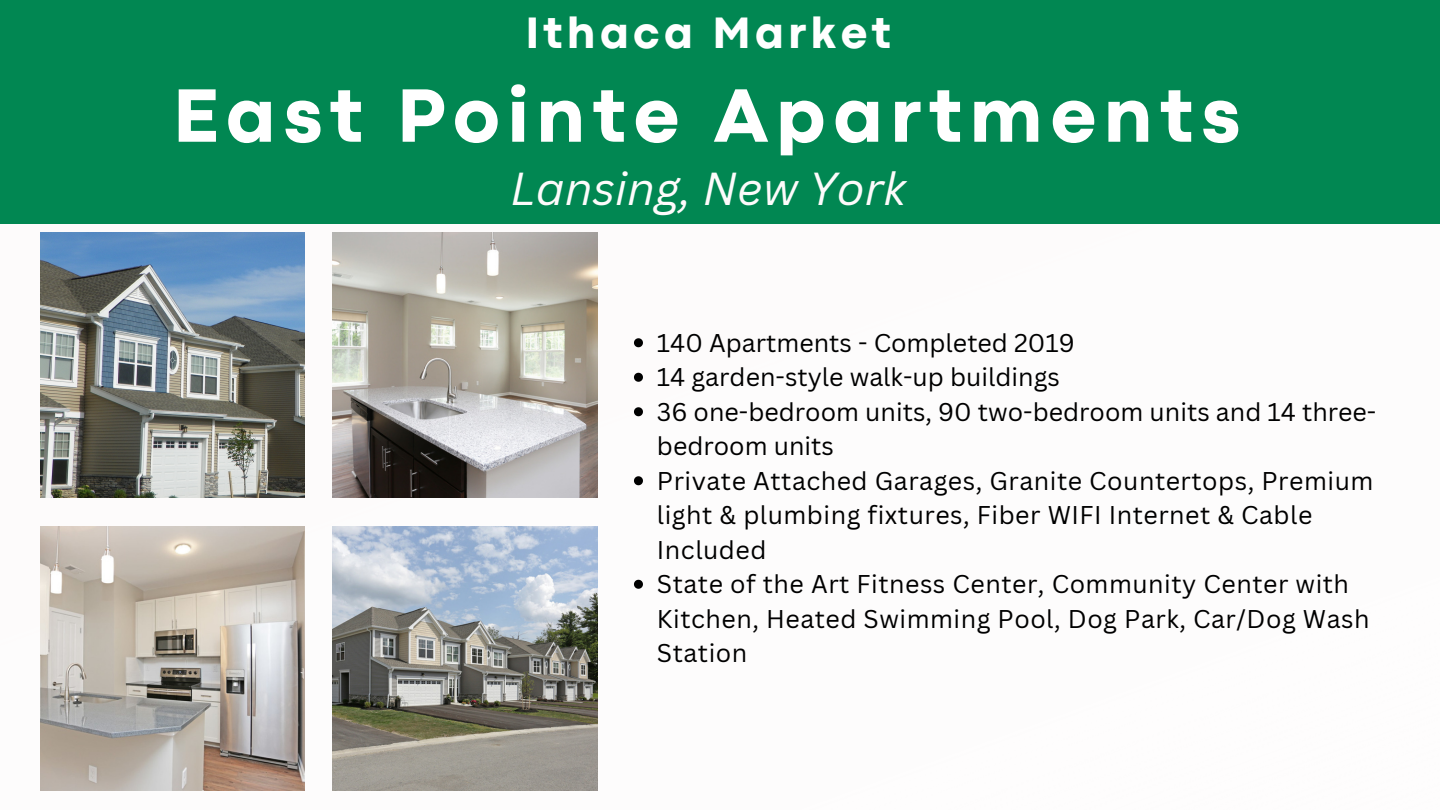
<style>
.page{position:relative;width:1440px;height:810px;background:#fff}
.page>*{position:absolute;margin:0;border:0;box-sizing:border-box;transform-origin:0 0}
.t1{font:800 78.9px "Codec Pro";letter-spacing:.1em;color:#fff}
.t2{font:800 45.9px "Codec Pro";letter-spacing:.1em;color:#fff}
.t3{font:italic 45px "Canva Sans";color:#fdfbfb}
.t4{font:25px/34.5px "Canva Sans";letter-spacing:.02em;color:#000}
.t5{font:25px/34.5px "Canva Sans";color:#000}
</style>
<div class="page">
<div style="left:0;top:0;width:1440px;height:224px;background:#018752"></div>
<img style="left:40px;top:233px;width:265px;height:264px">
<img style="left:333px;top:526px;width:264px;height:265px">
<img style="left:333px;top:233px;width:264px;height:264px">
<img style="left:40px;top:526px;width:265px;height:265px">
<svg style="left:634px;top:338px;width:9px;height:9px"></svg>
<svg style="left:634px;top:373px;width:9px;height:9px"></svg>
<svg style="left:634px;top:407px;width:9px;height:9px"></svg>
<svg style="left:634px;top:476px;width:9px;height:9px"></svg>
<svg style="left:634px;top:580px;width:9px;height:9px"></svg>
<p class="t2" style="left:526px;top:16px;width:367px">Ithaca Market</p>
<p class="t1" style="left:173px;top:88px;width:1068px">East Pointe Apartments</p>
<p class="t3" style="left:511px;top:157px;width:397px">Lansing, New York</p>
<p class="t5" style="left:657px;top:325px;width:419px">140 Apartments - Completed 2019</p>
<p class="t5" style="left:657px;top:359px;width:404px">14 garden-style walk-up buildings</p>
<p class="t5" style="left:657px;top:394px;width:721px">36 one-bedroom units, 90 two-bedroom units and 14 three&shy;bedroom units</p>
<p class="t4" style="left:657px;top:463px;width:718px">Private Attached Garages, Granite Countertops, Premium light &amp; plumbing fixtures, Fiber WIFI Internet &amp; Cable<br>Included</p>
<p class="t4" style="left:657px;top:566px;width:714px">State of the Art Fitness Center, Community Center with<br>Kitchen, Heated Swimming Pool, Dog Park, Car/Dog Wash<br>Station</p>
</div>
